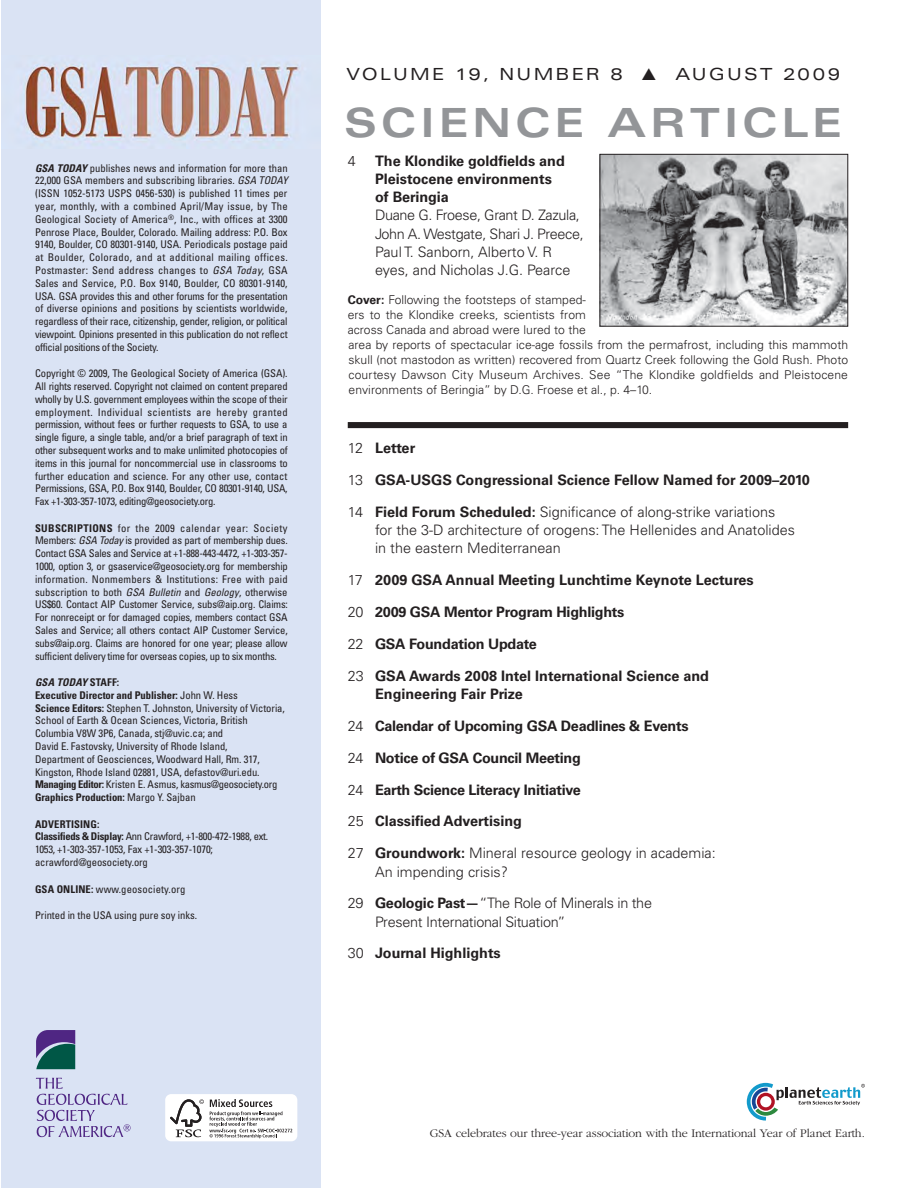
<style>
.page{position:relative;width:918px;height:1188px;background:#fff}
.page>*{position:absolute;margin:0;border:0;box-sizing:border-box;transform-origin:0 0}
.t1{font:700 expanded 40.2px "Univers";letter-spacing:.095em;color:#939598}
.t2{font:expanded 16.65px "Univers";letter-spacing:.13em;color:#231f20}
.t3{font:700 14.4px/18.1px "Univers";color:#231f20}
.t4{font:300 14.4px/18.1px "Univers";color:#231f20}
.t5{font:700 14.4px "Univers";letter-spacing:-.02em;color:#231f20}
.t6{font:300 14.4px/18.1px "Univers";letter-spacing:-.025em;color:#231f20}
.t7{font:300 14.4px/18.1px "Univers";letter-spacing:-.02em;color:#231f20}
.t8{font:300 12.15px/15.1px "Univers";color:#231f20;text-align:justify}
.t9{font:300 12.15px "Garamond";letter-spacing:-.01em;color:#231f20}
.t10{font:condensed 10.65px/12.8px "Univers";letter-spacing:-.005em;color:#231f20;text-align:justify}
.s1{font-weight:700;font-style:italic}
.s2{font-style:italic}
.s3{font-weight:700}
.s4{font-weight:300}
</style>
<div class="page">
<div style="left:2px;top:0;width:319px;height:1188px;background:#dae3f4"></div>
<div style="left:348px;top:422px;width:500px;height:6px;background:#231f20"></div>
<img style="left:25px;top:64px;width:274px;height:78px">
<svg style="left:747px;top:1083px;width:118px;height:38px"></svg>
<svg style="left:36px;top:1030px;width:39px;height:39px"></svg>
<svg style="left:36px;top:1078px;width:95px;height:59px"></svg>
<div style="left:165px;top:1094px;width:132px;height:47px;background:#fff;border-radius:6px"></div>
<svg style="left:170px;top:1099px;width:122px;height:39px"></svg>
<img style="left:602px;top:156px;width:244px;height:169px">
<div style="left:600px;top:154px;width:248px;height:173px;border:1px solid #231f20"></div>
<p class="t10" style="left:35px;top:162px;width:254px"><span class="s1">GSA TODAY</span> publishes news and information for more than 22,000 GSA members and subscribing libraries. <span class="s2">GSA TODAY </span>(ISSN 1052-5173 USPS 0456-530) is published 11 times per year, monthly, with a combined April/May issue, by The Geological Society of America<sup>®</sup>, Inc., with offices at 3300<br>Penrose Place, Boulder, Colorado. Mailing address: P.O. Box 9140, Boulder, CO 80301-9140, USA. Periodicals postage paid at Boulder, Colorado, and at additional mailing offices.<br>Postmaster: Send address changes to <span class="s2">GSA Today</span>, GSA Sales and Service, P.O. Box 9140, Boulder, CO 80301-9140, USA. GSA provides this and other forums for the presentation of diverse opinions and positions by scientists worldwide, regardless of their race, citizenship, gender, religion, or political viewpoint. Opinions presented in this publication do not reflect official positions of the Society.</p>
<p class="t10" style="left:35px;top:368px;width:254px">Copyright © 2009, The Geological Society of America (GSA).<br>All rights reserved. Copyright not claimed on content prepared wholly by U.S. government employees within the scope of their employment. Individual scientists are hereby granted permission, without fees or further requests to GSA, to use a single figure, a single table, and/or a brief paragraph of text in other subsequent works and to make unlimited photocopies of items in this journal for noncommercial use in classrooms to further education and science. For any other use, contact Permissions, GSA, P.O. Box 9140, Boulder, CO 80301-9140, USA, Fax +1-303-357-1073, editing@geosociety.org.</p>
<p class="t10" style="left:35px;top:522px;width:254px"><span class="s3">SUBSCRIPTIONS</span> for the 2009 calendar year: Society Members: <span class="s2">GSA Today</span> is provided as part of membership dues.<br>Contact GSA Sales and Service at +1-888-443-4472, +1-303-357- 1000, option 3, or gsaservice@geosociety.org for membership information. Nonmembers &amp; Institutions: Free with paid subscription to both <span class="s2">GSA Bulletin</span> and <span class="s2">Geology</span>, otherwise US$60. Contact AIP Customer Service, subs@aip.org. Claims:<br>For nonreceipt or for damaged copies, members contact GSA Sales and Service; all others contact AIP Customer Service, subs@aip.org. Claims are honored for one year; please allow sufficient delivery time for overseas copies, up to six months.</p>
<p class="t10" style="left:35px;top:677px;width:251px;text-align:left"><span class="s1">GSA TODAY</span> <span class="s3">STAFF:<br>Executive Director and Publisher:</span> John W. Hess<br><span class="s3">Science Editors:</span> Stephen T. Johnston, University of Victoria, School of Earth &amp; Ocean Sciences, Victoria, British Columbia V8W 3P6, Canada, stj@uvic.ca; and<br>David E. Fastovsky, University of Rhode Island,<br>Department of Geosciences, Woodward Hall, Rm. 317, Kingston, Rhode Island 02881, USA, defastov@uri.edu.<br><span class="s3">Managing Editor:</span> Kristen E. Asmus, kasmus@geosociety.org <span class="s3">Graphics Production:</span> Margo Y. Sajban</p>
<p class="t10" style="left:35px;top:818px;width:235px;text-align:left"><span class="s3">ADVERTISING:<br>Classifieds &amp; Display:</span> Ann Crawford, +1-800-472-1988, ext.<br>1053, +1-303-357-1053, Fax +1-303-357-1070; acrawford@geosociety.org</p>
<p class="t10" style="left:35px;top:883px;width:152px"><span class="s3">GSA ONLINE:</span> www.geosociety.org</p>
<p class="t10" style="left:35px;top:910px;width:163px">Printed in the USA using pure soy inks.</p>
<h2 class="t2" style="left:346px;top:68px;width:278px">VOLUME 19, NUMBER 8</h2>
<h2 class="t2" style="left:675px;top:68px;width:166px">AUGUST 2009</h2>
<h1 class="t1" style="left:344px;top:108px;width:500px">SCIENCE ARTICLE</h1>
<h3 class="t4" style="left:348px;top:153px;width:10px">4</h3>
<h3 class="t3" style="left:375px;top:153px;width:191px">The Klondike goldfields and<br>Pleistocene environments of Beringia</h3>
<h3 class="t6" style="left:375px;top:208px;width:210px">Duane G. Froese, Grant D. Zazula,<br>John A. Westgate, Shari J. Preece,<br>Paul T. Sanborn, Alberto V. R eyes, and Nicholas J.G. Pearce</h3>
<p class="t8" style="left:348px;top:293px;width:240px"><span class="s3">Cover:</span> Following the footsteps of stamped&shy;ers to the Klondike creeks, scientists from across Canada and abroad were lured to the</p>
<p class="t8" style="left:349px;top:338px;width:501px">area by reports of spectacular ice-age fossils from the permafrost, including this mammoth skull (not mastodon as written) recovered from Quartz Creek following the Gold Rush. Photo courtesy Dawson City Museum Archives. See “The Klondike goldfields and Pleistocene environments of Beringia” by D.G. Froese et al., p. 4–10.</p>
<h3 class="t3" style="left:348px;top:440px;width:69px"><span class="s4">12</span> Letter</h3>
<h3 class="t3" style="left:348px;top:472px;width:464px"><span class="s4">13</span> GSA-USGS Congressional Science Fellow Named for 2009–2010</h3>
<h3 class="t4" style="left:375px;top:504px;width:422px;text-indent:-27px">14 <span class="s3">Field Forum Scheduled:</span> Significance of along-strike variations for the 3-D architecture of orogens: The Hellenides and Anatolides in the eastern Mediterranean</h3>
<h3 class="t3" style="left:348px;top:572px;width:407px"><span class="s4">17</span> 2009 GSA Annual Meeting Lunchtime Keynote Lectures</h3>
<h3 class="t5" style="left:348px;top:607px;width:278px"><span class="s4">20</span> 2009 GSA Mentor Program Highlights</h3>
<h3 class="t5" style="left:348px;top:639px;width:191px"><span class="s4">22</span> GSA Foundation Update</h3>
<h3 class="t3" style="left:375px;top:668px;width:335px;text-indent:-27px"><span class="s4">23</span> GSA Awards 2008 Intel International Science and<br>Engineering Fair Prize</h3>
<h3 class="t5" style="left:348px;top:720px;width:342px"><span class="s4">24</span> Calendar of Upcoming GSA Deadlines &amp; Events</h3>
<h3 class="t5" style="left:348px;top:752px;width:235px"><span class="s4">24</span> Notice of GSA Council Meeting</h3>
<h3 class="t5" style="left:348px;top:784px;width:235px"><span class="s4">24</span> Earth Science Literacy Initiative</h3>
<h3 class="t3" style="left:348px;top:814px;width:176px"><span class="s4">25</span> Classified Advertising</h3>
<h3 class="t4" style="left:375px;top:845px;width:342px;text-indent:-27px">27 <span class="s3">Groundwork:</span> Mineral resource geology in academia:<br>An impending crisis?</h3>
<h3 class="t7" style="left:375px;top:896px;width:278px;text-indent:-27px">29 <span class="s3">Geologic Past—</span>“The Role of Minerals in the<br>Present International Situation”</h3>
<h3 class="t3" style="left:348px;top:946px;width:155px"><span class="s4">30</span> Journal Highlights</h3>
<p class="t9" style="left:430px;top:1129px;width:437px">GSA celebrates our three-year association with the International Year of Planet Earth.</p>
</div>
